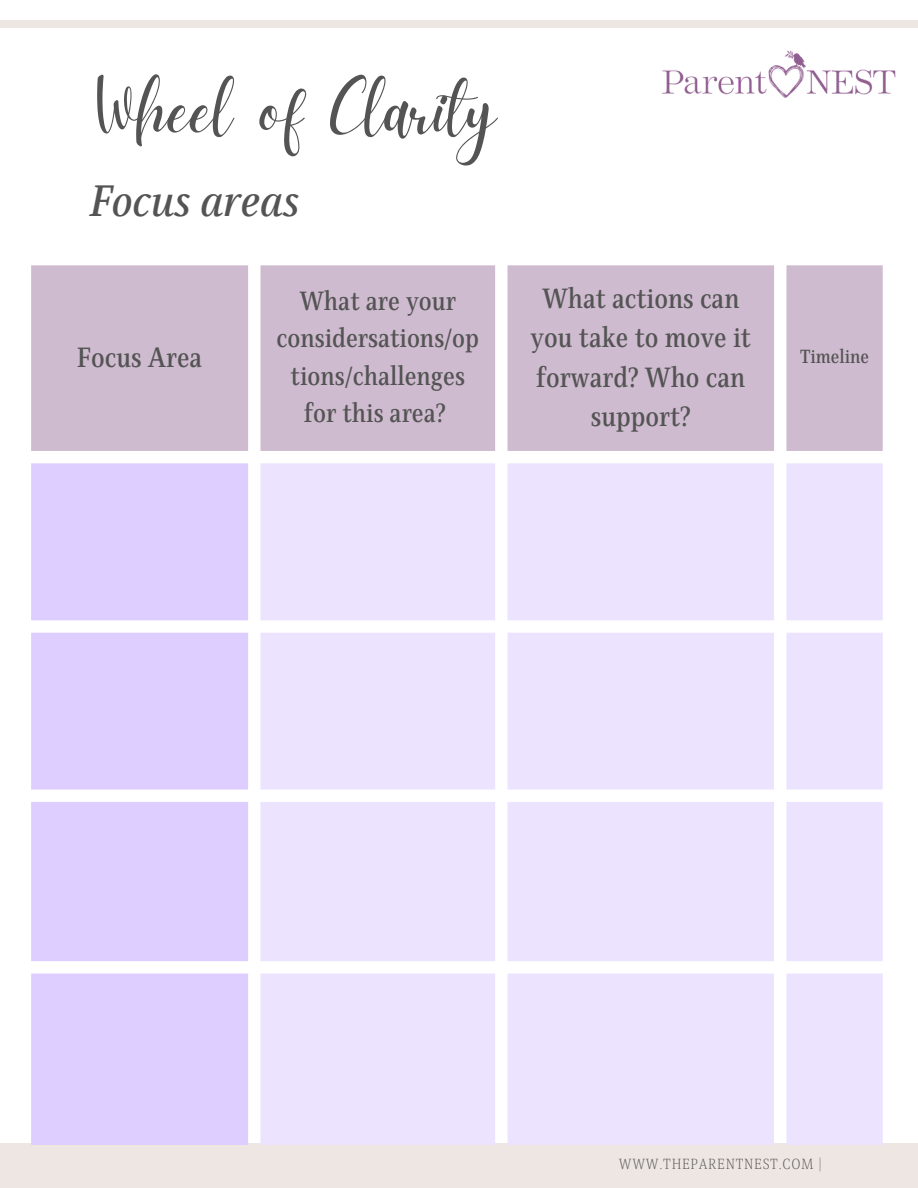
<style>
.page{position:relative;width:918px;height:1188px;background:#fff}
.page>*{position:absolute;margin:0;border:0;box-sizing:border-box;transform-origin:0 0}
.t1{font:75px "Daydream";color:#545454}
.t2{font:italic 600 45px "Singel";color:#545454}
.t3{font:600 28.5px/39.3px "Singel";color:#545454;text-align:center}
.t4{font:600 27px/37.2px "Singel";color:#545454;text-align:center}
.t5{font:600 19.5px "Singel";color:#545454}
.t6{font:300 15px "Singel";letter-spacing:.05em;color:#545454}
</style>
<div class="page">
<div style="left:0;top:20px;width:918px;height:8px;background:#ede6e2"></div>
<div style="left:0;top:1143px;width:918px;height:45px;background:#ede6e2"></div>
<img style="left:662px;top:50px;width:234px;height:48px">
<div style="left:31px;top:265px;width:852px;height:186px;background:#cfbbcf"></div>
<div style="left:31px;top:463px;width:217px;height:682px;background:#decdff"></div>
<svg style="left:260px;top:463px;width:623px;height:682px;background:#ede5fe"></svg>
<h1 class="t1" style="left:97px;top:66px;width:401px">Wheel of Clarity</h1>
<p class="t2" style="left:90px;top:174px;width:211px">Focus areas</p>
<p class="t3" style="left:77px;top:338px;width:127px">Focus Area</p>
<p class="t4" style="left:277px;top:283px;width:204px">What are your considersations/op tions/challenges for this area?</p>
<p class="t3" style="left:531px;top:280px;width:222px">What actions can you take to move it forward? Who can support?</p>
<p class="t5" style="left:800px;top:345px;width:70px">Timeline</p>
<p class="t6" style="left:619px;top:1155px;width:205px">WWW.THEPARENTNEST.COM |</p>
</div>
